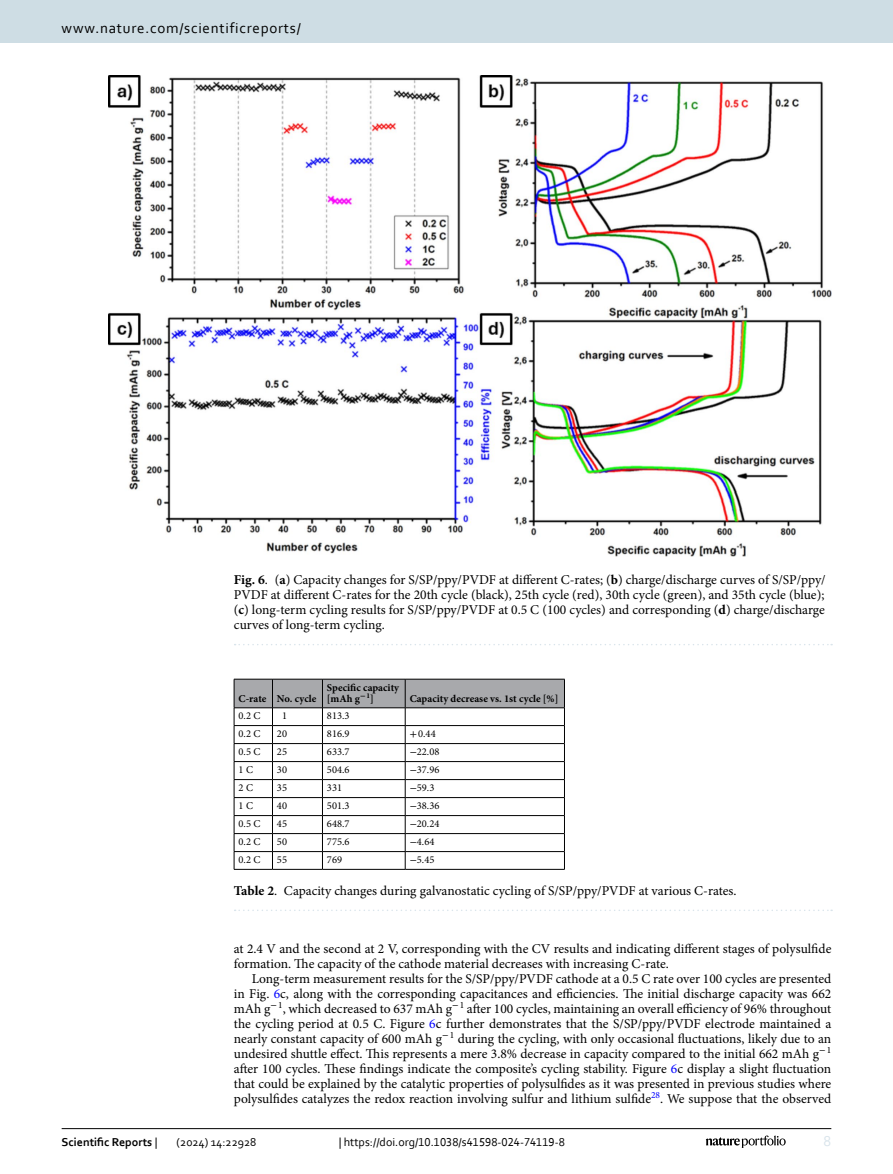
<style>
.page{position:relative;width:893px;height:1174px;background:#fff}
.page>*{position:absolute;margin:0;border:0;box-sizing:border-box;transform-origin:0 0}
.t1{font:15px "Corbel";letter-spacing:.05em;color:#000}
.t2{font:15px "Corbel";color:#d9e4eb}
.Body_Text_Indent{font:13.5px/15px "Minion Pro";color:#000}
.Figure_Caption{font:13.5px/15px "Minion Pro";letter-spacing:-.005em;color:#000;text-align:justify}
.Table_Caption{font:13.5px "Minion Pro";letter-spacing:-.005em;color:#000}
.t3{font:12px "Corbel";color:#000}
.t4{font:700 12px "Corbel";color:#000}
.Table_Body{font:10.5px "Minion Pro";color:#000}
.Table_Head{font:700 10.5px "Minion Pro";color:#000}
.s1{font-weight:700}
.s2{font-family:"STIX"}
.s3{color:#00f}
.s4{font-weight:400}
</style>
<div class="page">
<hr style="left:272px;top:869px;width:50px;height:1px;background:#000">
<hr style="left:322px;top:869px;width:83px;height:1px;background:#000">
<svg style="left:234px;top:679px;width:331px;height:190px"></svg>
<hr style="left:405px;top:869px;width:160px;height:1px;background:#000">
<hr style="left:234px;top:869px;width:38px;height:1px;background:#000">
<svg style="left:235px;top:909px;width:597px;height:2px"></svg>
<img style="left:108px;top:76px;width:723px;height:480px">
<svg style="left:235px;top:644px;width:597px;height:1px"></svg>
<hr style="left:62px;top:1128px;width:769px;height:1px;background:#000">
<svg style="left:706px;top:1135px;width:80px;height:12px"></svg>
<div style="left:0;top:0;width:893px;height:43px;background:#cedde4"></div>
<p class="t1" style="left:62px;top:18px;width:241px">www.nature.com/scientificreports/</p>
<p class="Figure_Caption" style="left:234px;top:572px;width:593px"><span class="s1">Fig. 6</span>. (<span class="s1">a</span>) Capacity changes for S/SP/ppy/PVDF at different C-rates; (<span class="s1">b</span>) charge/discharge curves of S/SP/ppy/ PVDF at different C-rates for the 20th cycle (black), 25th cycle (red), 30th cycle (green), and 35th cycle (blue); (<span class="s1">c</span>) long-term cycling results for S/SP/ppy/PVDF at 0.5 C (100 cycles) and corresponding (<span class="s1">d</span>) charge/discharge curves of long-term cycling.</p>
<p class="Table_Head" style="left:239px;top:691px;width:29px">C-rate</p>
<p class="Table_Head" style="left:277px;top:691px;width:41px">No. cycle</p>
<p class="Table_Head" style="left:327px;top:680px;width:74px">Specific capacity</p>
<p class="Table_Head" style="left:327px;top:691px;width:48px">[mAh g<sup>−</sup><sup>1</sup>]</p>
<p class="Table_Head" style="left:410px;top:691px;width:150px">Capacity decrease vs. 1st cycle [%]</p>
<p class="Table_Body" style="left:239px;top:709px;width:23px">0.2 C</p>
<p class="Table_Body" style="left:282px;top:709px;width:7px">1</p>
<p class="Table_Body" style="left:327px;top:709px;width:24px">813.3</p>
<p class="Table_Body" style="left:239px;top:727px;width:23px">0.2 C</p>
<p class="Table_Body" style="left:277px;top:727px;width:12px">20</p>
<p class="Table_Body" style="left:327px;top:727px;width:24px">816.9</p>
<p class="Table_Body" style="left:410px;top:727px;width:28px"><span class="s2">+</span>0.44</p>
<p class="Table_Body" style="left:239px;top:745px;width:23px">0.5 C</p>
<p class="Table_Body" style="left:277px;top:745px;width:12px">25</p>
<p class="Table_Body" style="left:327px;top:745px;width:24px">633.7</p>
<p class="Table_Body" style="left:410px;top:745px;width:31px"><span class="s2">−</span>22.08</p>
<p class="Table_Body" style="left:239px;top:763px;width:16px">1 C</p>
<p class="Table_Body" style="left:277px;top:763px;width:12px">30</p>
<p class="Table_Body" style="left:327px;top:763px;width:24px">504.6</p>
<p class="Table_Body" style="left:410px;top:763px;width:31px"><span class="s2">−</span>37.96</p>
<p class="Table_Body" style="left:239px;top:781px;width:16px">2 C</p>
<p class="Table_Body" style="left:277px;top:781px;width:12px">35</p>
<p class="Table_Body" style="left:327px;top:781px;width:17px">331</p>
<p class="Table_Body" style="left:410px;top:781px;width:26px"><span class="s2">−</span>59.3</p>
<p class="Table_Body" style="left:239px;top:799px;width:16px">1 C</p>
<p class="Table_Body" style="left:277px;top:799px;width:12px">40</p>
<p class="Table_Body" style="left:327px;top:799px;width:24px">501.3</p>
<p class="Table_Body" style="left:410px;top:799px;width:31px"><span class="s2">−</span>38.36</p>
<p class="Table_Body" style="left:239px;top:817px;width:23px">0.5 C</p>
<p class="Table_Body" style="left:277px;top:817px;width:12px">45</p>
<p class="Table_Body" style="left:327px;top:817px;width:24px">648.7</p>
<p class="Table_Body" style="left:410px;top:817px;width:31px"><span class="s2">−</span>20.24</p>
<p class="Table_Body" style="left:239px;top:835px;width:23px">0.2 C</p>
<p class="Table_Body" style="left:277px;top:835px;width:12px">50</p>
<p class="Table_Body" style="left:327px;top:835px;width:24px">775.6</p>
<p class="Table_Body" style="left:410px;top:835px;width:26px"><span class="s2">−</span>4.64</p>
<p class="Table_Body" style="left:239px;top:852px;width:23px">0.2 C</p>
<p class="Table_Body" style="left:277px;top:852px;width:12px">55</p>
<p class="Table_Body" style="left:327px;top:852px;width:17px">769</p>
<p class="Table_Body" style="left:410px;top:852px;width:26px"><span class="s2">−</span>5.45</p>
<p class="Table_Caption" style="left:234px;top:881px;width:504px"><span class="s1">Table 2</span>. Capacity changes during galvanostatic cycling of S/SP/ppy/PVDF at various C-rates.</p>
<p class="Body_Text_Indent" style="left:234px;top:941px;width:599px">at 2.4 V and the second at 2 V, corresponding with the CV results and indicating different stages of polysulfide formation. The capacity of the cathode material decreases with increasing C-rate.</p>
<p class="Body_Text_Indent" style="left:234px;top:971px;width:599px;text-align:justify;text-indent:18px">Long-term measurement results for the S/SP/ppy/PVDF cathode at a 0.5 C rate over 100 cycles are presented in Fig. <span class="s3">6</span>c, along with the corresponding capacitances and efficiencies. The initial discharge capacity was 662 mAh g<sup>−</sup><sup>1</sup>, which decreased to 637 mAh g<sup>−</sup><sup>1</sup> after 100 cycles, maintaining an overall efficiency of 96% throughout the cycling period at 0.5 C. Figure <span class="s3">6</span>c further demonstrates that the S/SP/ppy/PVDF electrode maintained a nearly constant capacity of 600 mAh g<sup>−</sup><sup>1</sup> during the cycling, with only occasional fluctuations, likely due to an undesired shuttle effect. This represents a mere 3.8% decrease in capacity compared to the initial 662 mAh g<sup>−</sup><sup>1 </sup>after 100 cycles. These findings indicate the composite’s cycling stability. Figure <span class="s3">6</span>c display a slight fluctuation that could be explained by the catalytic properties of polysulfides as it was presented in previous studies where polysulfides catalyzes the redox reaction involving sulfur and lithium sulfide<sup>28</sup>. We suppose that the observed</p>
<p class="t4" style="left:62px;top:1134px;width:97px">Scientific Reports <span class="s4">|</span></p>
<p class="t3" style="left:177px;top:1134px;width:81px">(2024) 14:22928</p>
<p class="t3" style="left:339px;top:1134px;width:228px">| https://doi.org/10.1038/s41598-024-74119-8</p>
<p class="t2" style="left:824px;top:1132px;width:9px">8</p>
</div>
